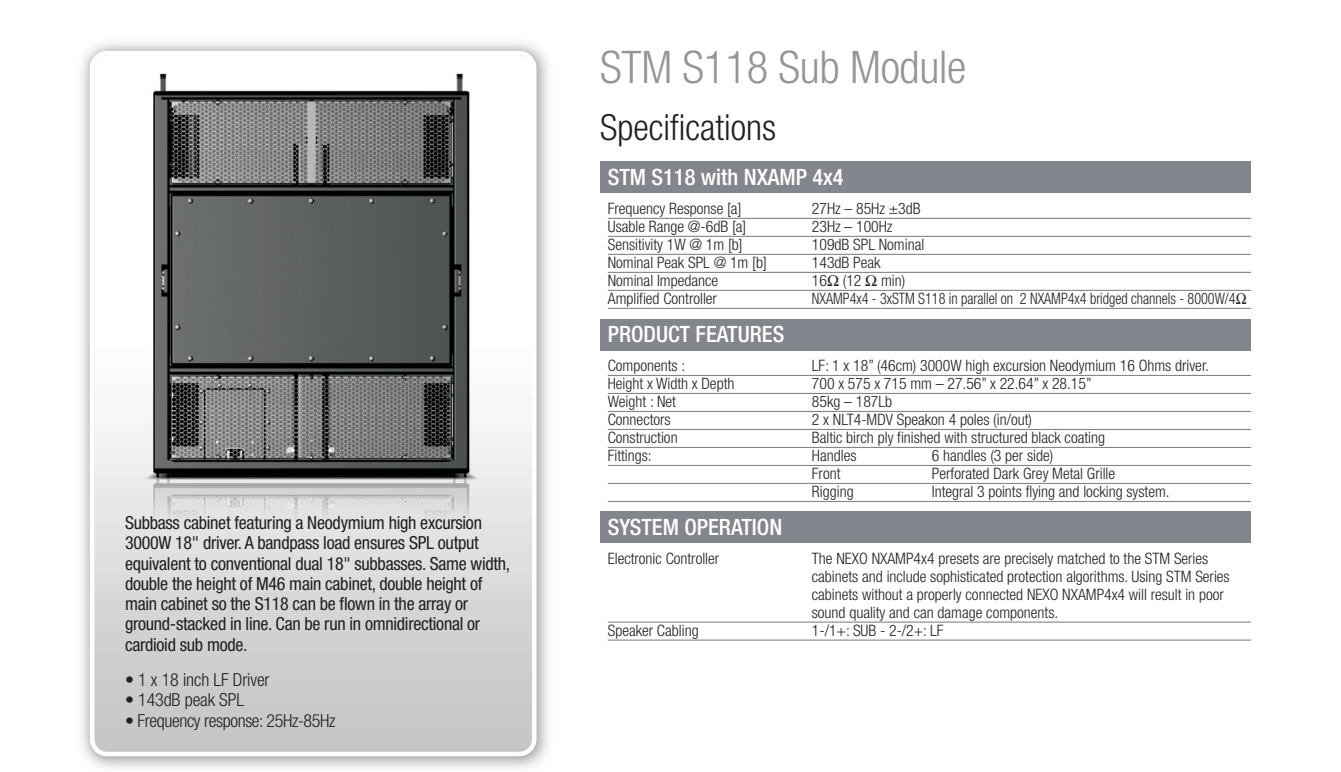
<style>
.page{position:relative;width:1341px;height:772px;background:#fff}
.page>*{position:absolute;margin:0;border:0;box-sizing:border-box;transform-origin:0 0}
.t1{font:300 condensed 45px "Helvetica Neue";letter-spacing:-.005em;color:#939598}
.t2{font:300 condensed 36px "Helvetica Neue";color:#231f20}
.t3{font:500 condensed 22.5px "Helvetica Neue";color:#fff}
.t4{font:condensed 18px/20.2px "Helvetica Neue";letter-spacing:-.015em;color:#231f20}
.t5{font:300 condensed 18px "Helvetica Neue";letter-spacing:-.02em;color:#231f20}
.t6{font:300 condensed 15.75px/18px "Helvetica Neue";color:#231f20}
.t7{font:300 condensed 15.75px "Helvetica Neue";color:#231f20;scale:.9 1}
</style>
<div class="page">
<img style="left:81px;top:42px;width:468px;height:727px">
<svg style="left:90px;top:51px;width:446px;height:705px"></svg>
<div style="left:600px;top:161px;width:651px;height:32px;background:#83868c"></div>
<hr style="left:608px;top:218px;width:643px;height:1px;background:#83868c">
<hr style="left:608px;top:236px;width:643px;height:1px;background:#83868c">
<hr style="left:608px;top:254px;width:643px;height:1px;background:#83868c">
<hr style="left:608px;top:272px;width:643px;height:1px;background:#83868c">
<hr style="left:608px;top:290px;width:643px;height:1px;background:#83868c">
<hr style="left:608px;top:308px;width:643px;height:1px;background:#83868c">
<div style="left:600px;top:319px;width:651px;height:31px;background:#83868c"></div>
<hr style="left:608px;top:375px;width:643px;height:1px;background:#83868c">
<hr style="left:608px;top:393px;width:643px;height:1px;background:#83868c">
<hr style="left:608px;top:411px;width:643px;height:1px;background:#83868c">
<hr style="left:608px;top:429px;width:643px;height:1px;background:#83868c">
<hr style="left:608px;top:447px;width:643px;height:1px;background:#83868c">
<hr style="left:608px;top:465px;width:643px;height:1px;background:#83868c">
<hr style="left:608px;top:483px;width:643px;height:1px;background:#83868c">
<hr style="left:608px;top:501px;width:643px;height:1px;background:#83868c">
<div style="left:600px;top:511px;width:651px;height:32px;background:#83868c"></div>
<hr style="left:608px;top:621px;width:643px;height:2px;background:#83868c">
<hr style="left:608px;top:639px;width:643px;height:2px;background:#83868c">
<p class="t4" style="left:125px;top:514px;width:387px">Subbass cabinet featuring a Neodymium high excursion 3000W 18" driver. A bandpass load ensures SPL output equivalent to conventional dual 18" subbasses. Same width, double the height of M46 main cabinet, double height of main cabinet so the S118 can be flown in the array or ground-stacked in line. Can be run in omnidirectional or cardioid sub mode.</p>
<p class="t5" style="left:125px;top:673px;width:146px">• 1 x 18 inch LF Driver</p>
<p class="t5" style="left:125px;top:693px;width:120px">• 143dB peak SPL</p>
<p class="t5" style="left:125px;top:714px;width:212px">• Frequency response: 25Hz-85Hz</p>
<h1 class="t1" style="left:600px;top:51px;width:367px">STM S118 Sub Module</h1>
<h2 class="t2" style="left:600px;top:114px;width:177px">Specifications</h2>
<h3 class="t3" style="left:608px;top:169px;width:237px">STM S118 with NXAMP 4x4</h3>
<p class="t6" style="left:608px;top:201px;width:135px">Frequency Response [a]</p>
<p class="t6" style="left:812px;top:201px;width:110px">27Hz – 85Hz ±3dB</p>
<p class="t6" style="left:608px;top:219px;width:140px">Usable Range @-6dB [a]</p>
<p class="t6" style="left:812px;top:219px;width:82px">23Hz – 100Hz</p>
<p class="t6" style="left:608px;top:237px;width:136px">Sensitivity 1W @ 1m [b]</p>
<p class="t6" style="left:812px;top:237px;width:114px">109dB SPL Nominal</p>
<p class="t6" style="left:608px;top:255px;width:160px">Nominal Peak SPL @ 1m [b]</p>
<p class="t6" style="left:812px;top:255px;width:70px">143dB Peak</p>
<p class="t6" style="left:608px;top:273px;width:112px">Nominal Impedance</p>
<p class="t6" style="left:812px;top:273px;width:95px">16 (12 min)</p>
<p class="t6" style="left:608px;top:291px;width:111px">Amplified Controller</p>
<p class="t7" style="left:812px;top:293px;width:472px">NXAMP4x4 - 3xSTM S118 in parallel on 2 NXAMP4x4 bridged channels - 8000W/4</p>
<h3 class="t3" style="left:608px;top:326px;width:178px">PRODUCT FEATURES</h3>
<p class="t6" style="left:608px;top:358px;width:79px">Components :</p>
<p class="t6" style="left:812px;top:358px;width:398px">LF: 1 x 18” (46cm) 3000W high excursion Neodymium 16 Ohms driver.</p>
<p class="t6" style="left:608px;top:376px;width:128px">Height x Width x Depth</p>
<p class="t6" style="left:812px;top:376px;width:281px">700 x 575 x 715 mm – 27.56” x 22.64” x 28.15”</p>
<p class="t6" style="left:608px;top:394px;width:70px">Weight : Net</p>
<p class="t6" style="left:812px;top:394px;width:82px">85kg – 187Lb</p>
<p class="t6" style="left:608px;top:412px;width:64px">Connectors</p>
<p class="t6" style="left:812px;top:412px;width:221px">2 x NLT4-MDV Speakon 4 poles (in/out)</p>
<p class="t6" style="left:608px;top:430px;width:71px">Construction</p>
<p class="t6" style="left:812px;top:430px;width:295px">Baltic birch ply finished with structured black coating</p>
<p class="t6" style="left:608px;top:448px;width:45px">Fittings:</p>
<p class="t6" style="left:812px;top:448px;width:46px">Handles</p>
<p class="t6" style="left:932px;top:448px;width:123px">6 handles (3 per side)</p>
<p class="t6" style="left:812px;top:466px;width:30px">Front</p>
<p class="t6" style="left:932px;top:466px;width:185px">Perforated Dark Grey Metal Grille</p>
<p class="t6" style="left:812px;top:484px;width:43px">Rigging</p>
<p class="t6" style="left:932px;top:484px;width:239px">Integral 3 points flying and locking system.</p>
<h3 class="t3" style="left:608px;top:519px;width:176px">SYSTEM OPERATION</h3>
<p class="t6" style="left:608px;top:551px;width:113px">Electronic Controller</p>
<p class="t6" style="left:811px;top:551px;width:419px">The NEXO NXAMP4x4 presets are precisely matched to the STM Series cabinets and include sophisticated protection algorithms. Using STM Series cabinets without a properly connected NEXO NXAMP4x4 will result in poor sound quality and can damage components.</p>
<p class="t6" style="left:608px;top:623px;width:92px">Speaker Cabling</p>
<p class="t6" style="left:812px;top:623px;width:133px">1-/1+: SUB - 2-/2+: LF</p>
</div>
